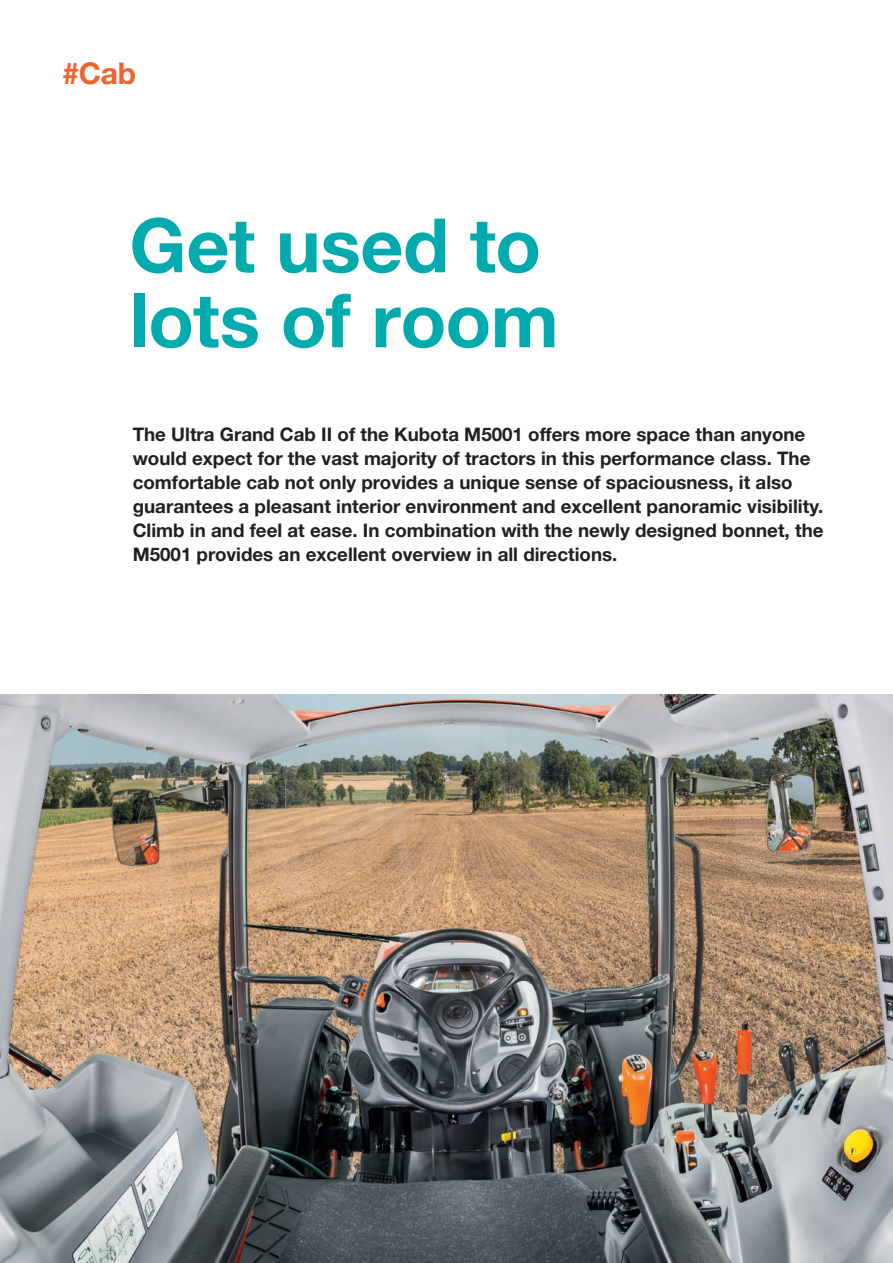
<style>
.page{position:relative;width:893px;height:1263px;background:#fff}
.page>*{position:absolute;margin:0;border:0;box-sizing:border-box;transform-origin:0 0}
.t1{font:700 75px/75px "Helvetica Neue LT Std";letter-spacing:-.005em;color:#00aaad}
.t2{font:700 30px "Helvetica Neue LT Std";color:#f2622c}
.t3{font:700 18.75px/24px "Helvetica Neue LT Std";color:#231f20}
</style>
<div class="page">
<img style="left:0;top:694px;width:893px;height:569px">
<h2 class="t2" style="left:63px;top:55px;width:75px">#Cab</h2>
<h1 class="t1" style="left:130px;top:206px;width:431px">Get used to lots of room</h1>
<p class="t3" style="left:133px;top:422px;width:692px">The Ultra Grand Cab II of the Kubota M5001 offers more space than anyone would expect for the vast majority of tractors in this performance class. The comfortable cab not only provides a unique sense of spaciousness, it also guarantees a pleasant interior environment and excellent panoramic visibility.<br>Climb in and feel at ease. In combination with the newly designed bonnet, the M5001 provides an excellent overview in all directions.</p>
</div>
